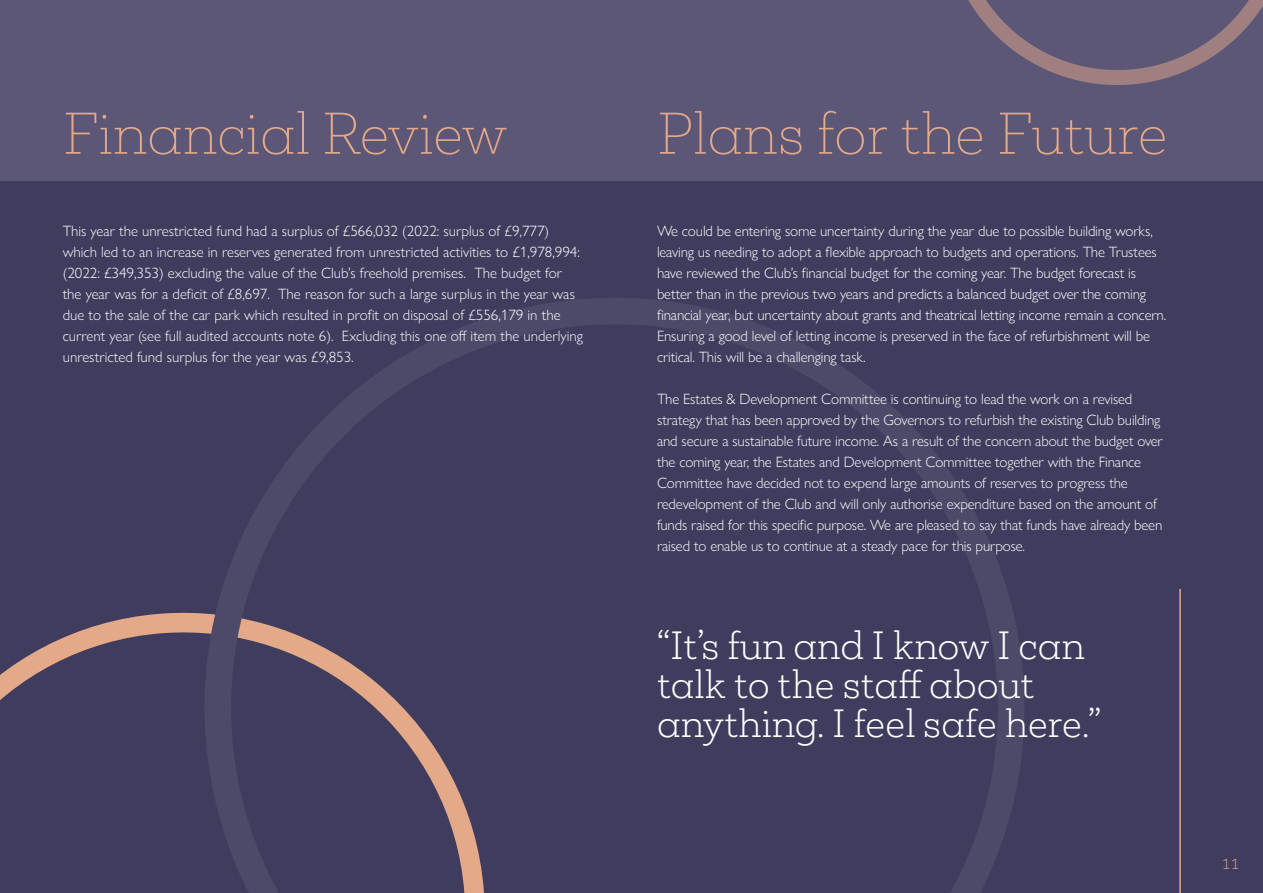
<style>
.page{position:relative;width:1263px;height:893px;background:#3f3c5e}
.page>*{position:absolute;margin:0;border:0;box-sizing:border-box;transform-origin:0 0}
.t1{font:100 54px "Mokoko";color:#e3a989}
.t2{font:300 36px/39px "Mokoko";color:#fff}
.t3{font:300 15px/21px "Gill Sans Nova";letter-spacing:-.01em;color:#fff}
.t4{font:300 13.5px "Mokoko";color:#e3a989}
</style>
<div class="page">
<div style="left:0;top:0;width:1263px;height:181px;background:#5c5776"></div>
<svg style="left:0;top:612px;width:202px;height:88px"></svg>
<svg style="left:968px;top:0;width:295px;height:84px"></svg>
<svg style="left:202px;top:298px;width:822px;height:595px"></svg>
<hr style="left:1179px;top:589px;width:2px;height:304px;background:#e3a989">
<h1 class="t1" style="left:63px;top:97px;width:446px">Financial Review</h1>
<p class="t3" style="left:63px;top:221px;width:522px">This year the unrestricted fund had a surplus of £566,032 (2022: surplus of £9,777) which led to an increase in reserves generated from unrestricted activities to £1,978,994: (2022: £349,353) excluding the value of the Club’s freehold premises. The budget for the year was for a deficit of £8,697. The reason for such a large surplus in the year was due to the sale of the car park which resulted in profit on disposal of £556,179 in the current year (see full audited accounts note 6). Excluding this one off item the underlying unrestricted fund surplus for the year was £9,853.</p>
<h1 class="t1" style="left:657px;top:97px;width:512px">Plans for the Future</h1>
<p class="t3" style="left:657px;top:221px;width:511px">We could be entering some uncertainty during the year due to possible building works, leaving us needing to adopt a flexible approach to budgets and operations. The Trustees have reviewed the Club’s financial budget for the coming year. The budget forecast is better than in the previous two years and predicts a balanced budget over the coming financial year, but uncertainty about grants and theatrical letting income remain a concern.<br>Ensuring a good level of letting income is preserved in the face of refurbishment will be critical. This will be a challenging task.</p>
<p class="t3" style="left:657px;top:389px;width:507px">The Estates &amp; Development Committee is continuing to lead the work on a revised strategy that has been approved by the Governors to refurbish the existing Club building and secure a sustainable future income. As a result of the concern about the budget over the coming year, the Estates and Development Committee together with the Finance Committee have decided not to expend large amounts of reserves to progress the redevelopment of the Club and will only authorise expenditure based on the amount of funds raised for this specific purpose. We are pleased to say that funds have already been raised to enable us to continue at a steady pace for this purpose.</p>
<h2 class="t2" style="left:657px;top:625px;width:446px">“It’s fun and I know I can talk to the staff about anything. I feel safe here.”</h2>
<p class="t4" style="left:1222px;top:855px;width:19px">11</p>
</div>
